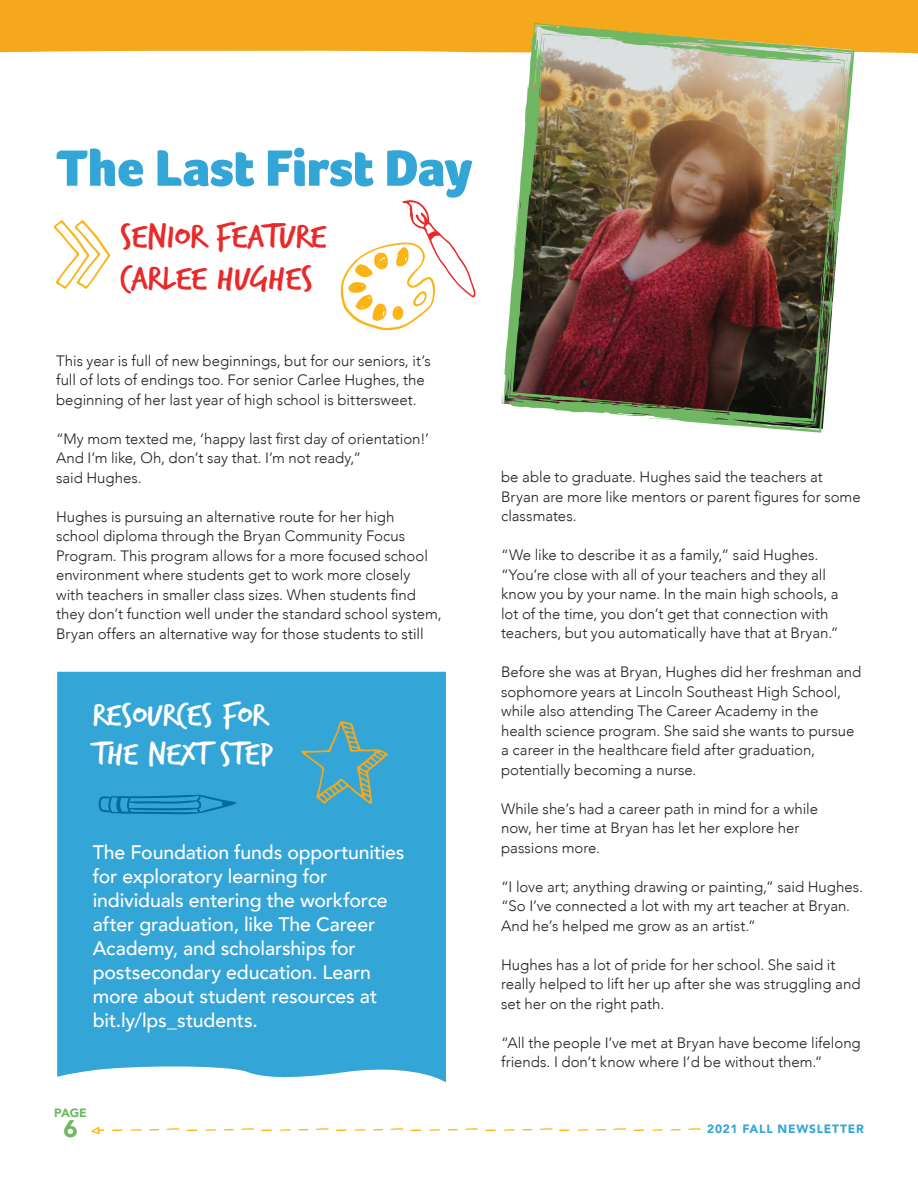
<style>
.page{position:relative;width:918px;height:1188px;background:#fff}
.page>*{position:absolute;margin:0;border:0;box-sizing:border-box;transform-origin:0 0}
.t1{font:900 52.5px "Foco";color:#33a5d6}
.t2{font:35.7px/42px "Trash Hand";color:#e9292a;scale:1.18 1}
.t3{font:33.6px/39px "Trash Hand";color:#fff;scale:1.18 1}
.t4{font:900 24px "Avenir";color:#70b764}
.t5{font:500 19.5px/24px "Avenir";letter-spacing:-.01em;color:#fff}
.t6{font:300 15px/19.5px "Avenir";color:#231f20}
.t7{font:900 12px "Avenir";letter-spacing:.06em;color:#33a5d6}
.t8{font:900 12px "Avenir";color:#70b764}
</style>
<div class="page">
<div style="left:0;top:0;width:918px;height:54px;background:#f5a81c"></div>
<svg style="left:54px;top:220px;width:56px;height:69px"></svg>
<div style="left:57px;top:672px;width:389px;height:411px;background:#33a5d6"></div>
<svg style="left:99px;top:794px;width:137px;height:20px;background:#2191c2"></svg>
<svg style="left:301px;top:721px;width:87px;height:84px;background:#4fa5ba"></svg>
<img style="left:502px;top:23px;width:352px;height:410px">
<svg style="left:654px;top:47px;width:14px;height:2px"></svg>
<svg style="left:541px;top:33px;width:5px;height:5px"></svg>
<svg style="left:675px;top:43px;width:28px;height:10px"></svg>
<svg style="left:514px;top:199px;width:4px;height:61px"></svg>
<svg style="left:573px;top:37px;width:45px;height:7px"></svg>
<svg style="left:646px;top:416px;width:12px;height:3px"></svg>
<svg style="left:717px;top:53px;width:20px;height:3px"></svg>
<img style="left:779px;top:49px;width:71px;height:380px">
<svg style="left:340px;top:200px;width:136px;height:130px"></svg>
<svg style="left:91px;top:1127px;width:13px;height:7px"></svg>
<svg style="left:166px;top:1128px;width:13px;height:2px"></svg>
<svg style="left:241px;top:1128px;width:13px;height:2px"></svg>
<svg style="left:316px;top:1128px;width:13px;height:2px"></svg>
<svg style="left:390px;top:1128px;width:13px;height:2px"></svg>
<svg style="left:465px;top:1128px;width:13px;height:2px"></svg>
<svg style="left:540px;top:1128px;width:13px;height:2px"></svg>
<svg style="left:613px;top:1128px;width:13px;height:2px"></svg>
<svg style="left:688px;top:1128px;width:13px;height:2px"></svg>
<svg style="left:112px;top:1129px;width:11px;height:2px"></svg>
<svg style="left:187px;top:1129px;width:10px;height:2px"></svg>
<svg style="left:261px;top:1129px;width:11px;height:2px"></svg>
<svg style="left:336px;top:1129px;width:10px;height:2px"></svg>
<svg style="left:411px;top:1129px;width:10px;height:2px"></svg>
<svg style="left:485px;top:1129px;width:11px;height:2px"></svg>
<svg style="left:559px;top:1129px;width:10px;height:2px"></svg>
<svg style="left:634px;top:1129px;width:10px;height:2px"></svg>
<svg style="left:131px;top:1129px;width:10px;height:2px"></svg>
<svg style="left:205px;top:1129px;width:11px;height:2px"></svg>
<svg style="left:280px;top:1129px;width:11px;height:2px"></svg>
<svg style="left:355px;top:1129px;width:10px;height:2px"></svg>
<svg style="left:429px;top:1129px;width:11px;height:2px"></svg>
<svg style="left:504px;top:1129px;width:10px;height:2px"></svg>
<svg style="left:578px;top:1129px;width:10px;height:2px"></svg>
<svg style="left:652px;top:1129px;width:11px;height:2px"></svg>
<h1 class="t1" style="left:56px;top:133px;width:418px">The Last First Day</h1>
<h2 class="t2" style="left:120px;top:217px;width:176px">SENIOR FEATURE<br>CARLEE HUGHES</h2>
<p class="t6" style="left:56px;top:351px;width:376px">This year is full of new beginnings, but for our seniors, it’s full of lots of endings too. For senior Carlee Hughes, the beginning of her last year of high school is bittersweet.</p>
<p class="t6" style="left:56px;top:429px;width:374px">“My mom texted me, ‘happy last first day of orientation!’<br>And I’m like, Oh, don’t say that. I’m not ready,”<br>said Hughes.</p>
<p class="t6" style="left:56px;top:507px;width:387px">Hughes is pursuing an alternative route for her high<br>school diploma through the Bryan Community Focus Program. This program allows for a more focused school environment where students get to work more closely with teachers in smaller class sizes. When students find they don’t function well under the standard school system, Bryan offers an alternative way for those students to still</p>
<h3 class="t3" style="left:93px;top:697px;width:155px">RESOURCES FOR<br>THE NEXT STEP</h3>
<p class="t5" style="left:93px;top:839px;width:313px">The Foundation funds opportunities for exploratory learning for individuals entering the workforce after graduation, like The Career<br>Academy, and scholarships for postsecondary education. Learn more about student resources at bit.ly/lps_students.</p>
<p class="t6" style="left:501px;top:467px;width:361px">be able to graduate. Hughes said the teachers at<br>Bryan are more like mentors or parent figures for some classmates.</p>
<p class="t6" style="left:501px;top:545px;width:339px">“We like to describe it as a family,” said Hughes. “You’re close with all of your teachers and they all know you by your name. In the main high schools, a lot of the time, you don’t get that connection with teachers, but you automatically have that at Bryan.”</p>
<p class="t6" style="left:501px;top:662px;width:362px">Before she was at Bryan, Hughes did her freshman and sophomore years at Lincoln Southeast High School, while also attending The Career Academy in the health science program. She said she wants to pursue a career in the healthcare field after graduation, potentially becoming a nurse.</p>
<p class="t6" style="left:501px;top:799px;width:318px">While she’s had a career path in mind for a while now, her time at Bryan has let her explore her passions more.</p>
<p class="t6" style="left:501px;top:877px;width:363px">“I love art; anything drawing or painting,” said Hughes. “So I’ve connected a lot with my art teacher at Bryan.<br>And he’s helped me grow as an artist.”</p>
<p class="t6" style="left:501px;top:955px;width:361px">Hughes has a lot of pride for her school. She said it really helped to lift her up after she was struggling and set her on the right path.</p>
<p class="t6" style="left:501px;top:1033px;width:361px">“All the people I’ve met at Bryan have become lifelong friends. I don’t know where I’d be without them.”</p>
<p class="t8" style="left:54px;top:1102px;width:34px">PAGE</p>
<h3 class="t4" style="left:63px;top:1108px;width:16px">6</h3>
<p class="t7" style="left:707px;top:1118px;width:158px">2021 FALL NEWSLETTER</p>
</div>
